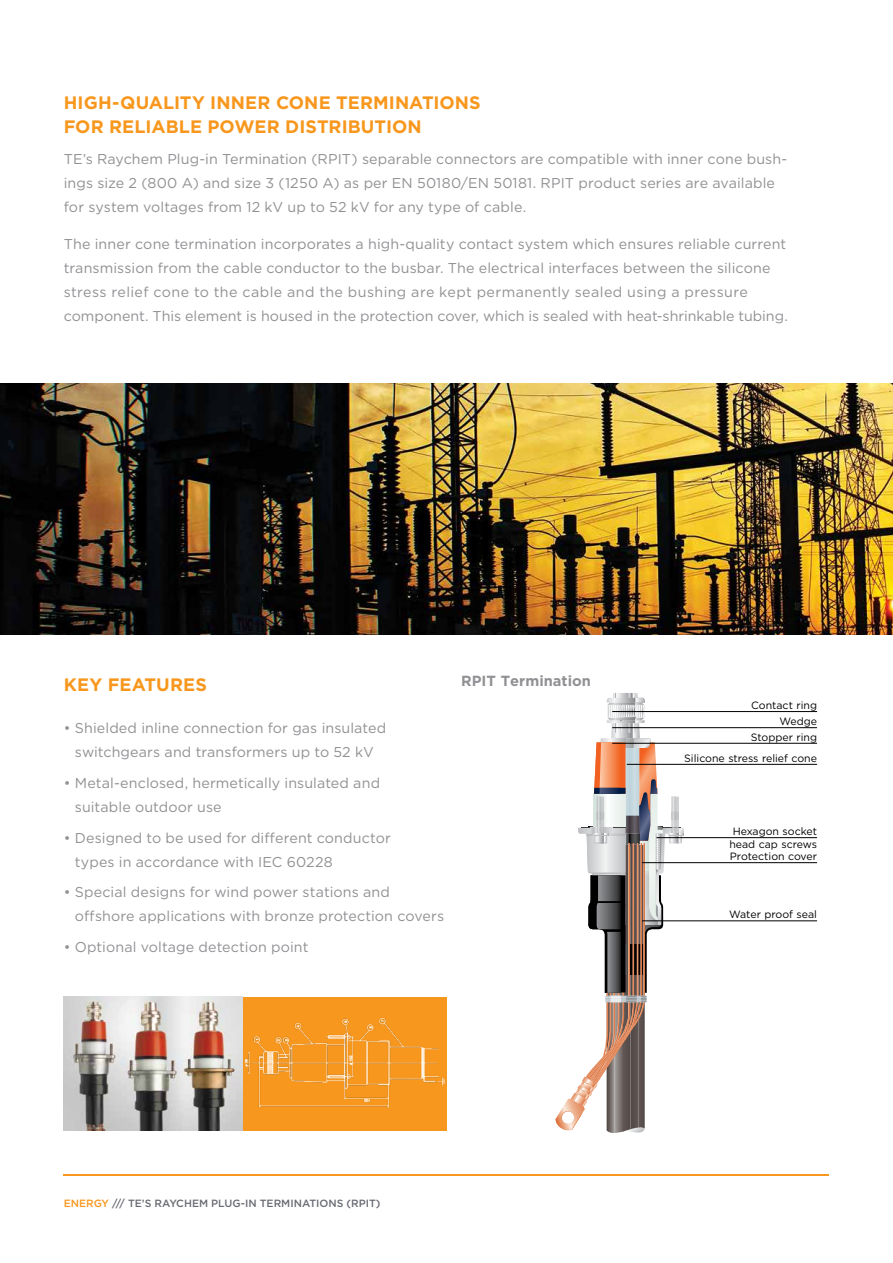
<style>
.page{position:relative;width:893px;height:1263px;background:#fff}
.page>*{position:absolute;margin:0;border:0;box-sizing:border-box;transform-origin:0 0}
.t1{font:700 18px/24px "Gotham";letter-spacing:.005em;color:#f8971d}
.t2{font:700 14.7px "Gotham";color:#919195}
.t3{font:14.25px/24px "Gotham";letter-spacing:.01em;color:#919195}
.t4{font:10.65px/15.9px "Gotham";color:#000;text-align:right}
.t5{font:500 10.5px "Gotham";color:#696b73}
.s1{color:#f8971d}
</style>
<div class="page">
<hr style="left:64px;top:1175px;width:765px;height:1px;background:#f8971d">
<img style="left:64px;top:997px;width:179px;height:133px">
<div style="left:243px;top:997px;width:203px;height:133px;background:#f8971d"></div>
<img style="left:244px;top:1017px;width:202px;height:91px">
<svg style="left:555px;top:693px;width:129px;height:440px"></svg>
<div style="left:594px;top:788px;width:31px;height:6px;background:#001b45"></div>
<svg style="left:599px;top:788px;width:19px;height:6px"></svg>
<hr style="left:612px;top:711px;width:205px;height:1px;background:#000">
<hr style="left:612px;top:727px;width:205px;height:1px;background:#000">
<hr style="left:612px;top:743px;width:205px;height:1px;background:#000">
<hr style="left:627px;top:764px;width:190px;height:1px;background:#000">
<hr style="left:657px;top:837px;width:160px;height:1px;background:#000">
<hr style="left:642px;top:862px;width:175px;height:1px;background:#000">
<hr style="left:642px;top:920px;width:175px;height:1px;background:#000">
<img style="left:0;top:384px;width:893px;height:250px">
<p class="t1" style="left:64px;top:91px;width:419px">HIGH-QUALITY INNER CONE TERMINATIONS<br>FOR RELIABLE POWER DISTRIBUTION</p>
<p class="t3" style="left:64px;top:146px;width:725px">TE’s Raychem Plug-in Termination (RPIT) separable connectors are compatible with inner cone bush&shy;ings size 2 (800 A) and size 3 (1250 A) as per EN 50180/EN 50181. RPIT product series are available for system voltages from 12 kV up to 52 kV for any type of cable.</p>
<p class="t3" style="left:64px;top:232px;width:725px">The inner cone termination incorporates a high-quality contact system which ensures reliable current transmission from the cable conductor to the busbar. The electrical interfaces between the silicone stress relief cone to the cable and the bushing are kept permanently sealed using a pressure component. This element is housed in the protection cover, which is sealed with heat-shrinkable tubing.</p>
<p class="t1" style="left:64px;top:673px;width:145px">KEY FEATURES</p>
<p class="t3" style="left:64px;top:716px;width:324px;text-align:center">• Shielded inline connection for gas insulated switchgears and transformers up to 52 kV</p>
<p class="t3" style="left:75px;top:770px;width:307px;text-indent:-11px">• Metal-enclosed, hermetically insulated and suitable outdoor use</p>
<p class="t3" style="left:75px;top:825px;width:318px;text-indent:-11px">• Designed to be used for different conductor types in accordance with IEC 60228</p>
<p class="t3" style="left:75px;top:880px;width:371px;text-indent:-11px">• Special designs for wind power stations and offshore applications with bronze protection covers</p>
<p class="t3" style="left:64px;top:935px;width:246px">• Optional voltage detection point</p>
<p class="t2" style="left:461px;top:671px;width:131px">RPIT Termination</p>
<p class="t4" style="left:751px;top:697px;width:68px">Contact ring<br>Wedge<br>Stopper ring</p>
<p class="t4" style="left:684px;top:750px;width:134px">Silicone stress relief cone</p>
<p class="t4" style="left:729px;top:825px;width:89px;line-height:12.5px;text-align:center">Hexagon socket head cap screws<br>Protection cover</p>
<p class="t4" style="left:729px;top:906px;width:89px">Water proof seal</p>
<p class="t5" style="left:64px;top:1196px;width:318px"><span class="s1">ENERGY</span> /// TE’S RAYCHEM PLUG-IN TERMINATIONS (RPIT)</p>
</div>
